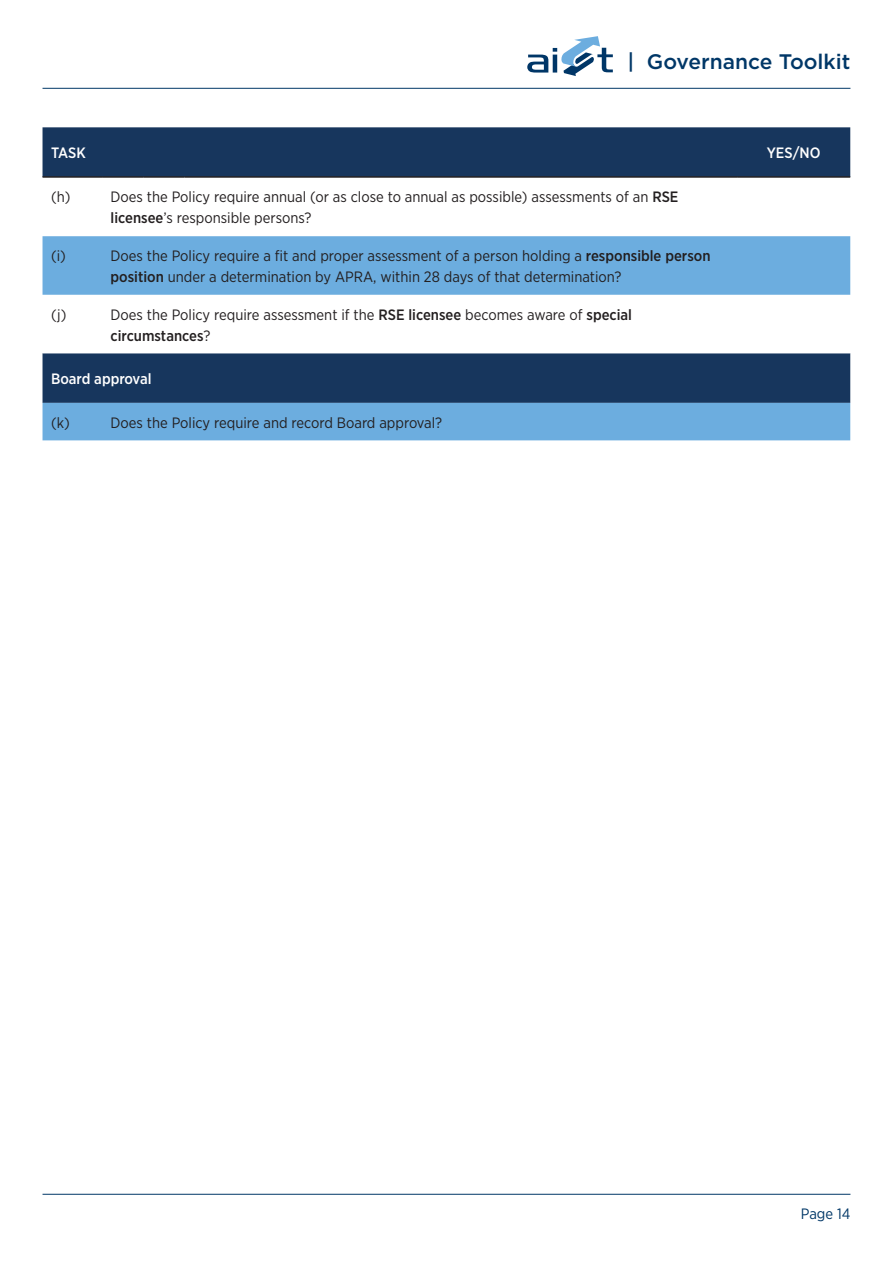
<style>
.page{position:relative;width:893px;height:1263px;background:#fff}
.page>*{position:absolute;margin:0;border:0;box-sizing:border-box;transform-origin:0 0}
.t1{font:500 21px "Gotham";color:#003767}
.Body_Copy{font:15px/21px "Gotham Narrow";color:#231f20}
.Body_Copy-2{font:500 15px "Gotham Narrow";color:#fff}
.Body_Copy-3{font:15px "Gotham Narrow";color:#003767}
.s1{font-weight:500}
</style>
<div class="page">
<hr style="left:43px;top:1194px;width:807px;height:1px;background:#003767">
<hr style="left:43px;top:88px;width:807px;height:1px;background:#003767">
<svg style="left:527px;top:36px;width:86px;height:40px"></svg>
<div style="left:43px;top:127px;width:807px;height:49px;background:#17365d"></div>
<svg style="left:43px;top:236px;width:807px;height:204px;fill:#6caddf"></svg>
<hr style="left:43px;top:176px;width:59px;height:2px;background:#231f20">
<hr style="left:102px;top:176px;width:41px;height:2px;background:#231f20">
<hr style="left:143px;top:176px;width:41px;height:2px;background:#231f20">
<hr style="left:184px;top:176px;width:553px;height:2px;background:#231f20">
<hr style="left:737px;top:176px;width:113px;height:2px;background:#231f20">
<h1 class="t1" style="left:627px;top:48px;width:225px">| Governance Toolkit</h1>
<p class="Body_Copy-2" style="left:51px;top:143px;width:36px">TASK</p>
<p class="Body_Copy-2" style="left:767px;top:143px;width:55px">YES/NO</p>
<p class="Body_Copy" style="left:51px;top:186px;width:21px">(h)</p>
<p class="Body_Copy" style="left:111px;top:186px;width:569px">Does the Policy require annual (or as close to annual as possible) assessments of an <span class="s1">RSE licensee</span>’s responsible persons?</p>
<p class="Body_Copy" style="left:51px;top:245px;width:16px">(i)</p>
<p class="Body_Copy" style="left:111px;top:245px;width:601px">Does the Policy require a fit and proper assessment of a person holding a <span class="s1">responsible person position</span> under a determination by APRA, within 28 days of that determination?</p>
<p class="Body_Copy" style="left:51px;top:303px;width:17px">(j)</p>
<p class="Body_Copy" style="left:111px;top:303px;width:523px">Does the Policy require assessment if the <span class="s1">RSE licensee</span> becomes aware of <span class="s1">special circumstances</span>?</p>
<p class="Body_Copy-2" style="left:51px;top:369px;width:102px">Board approval</p>
<p class="Body_Copy" style="left:51px;top:412px;width:20px">(k)</p>
<p class="Body_Copy" style="left:111px;top:412px;width:333px">Does the Policy require and record Board approval?</p>
<p class="Body_Copy-3" style="left:801px;top:1204px;width:51px">Page 14</p>
</div>
